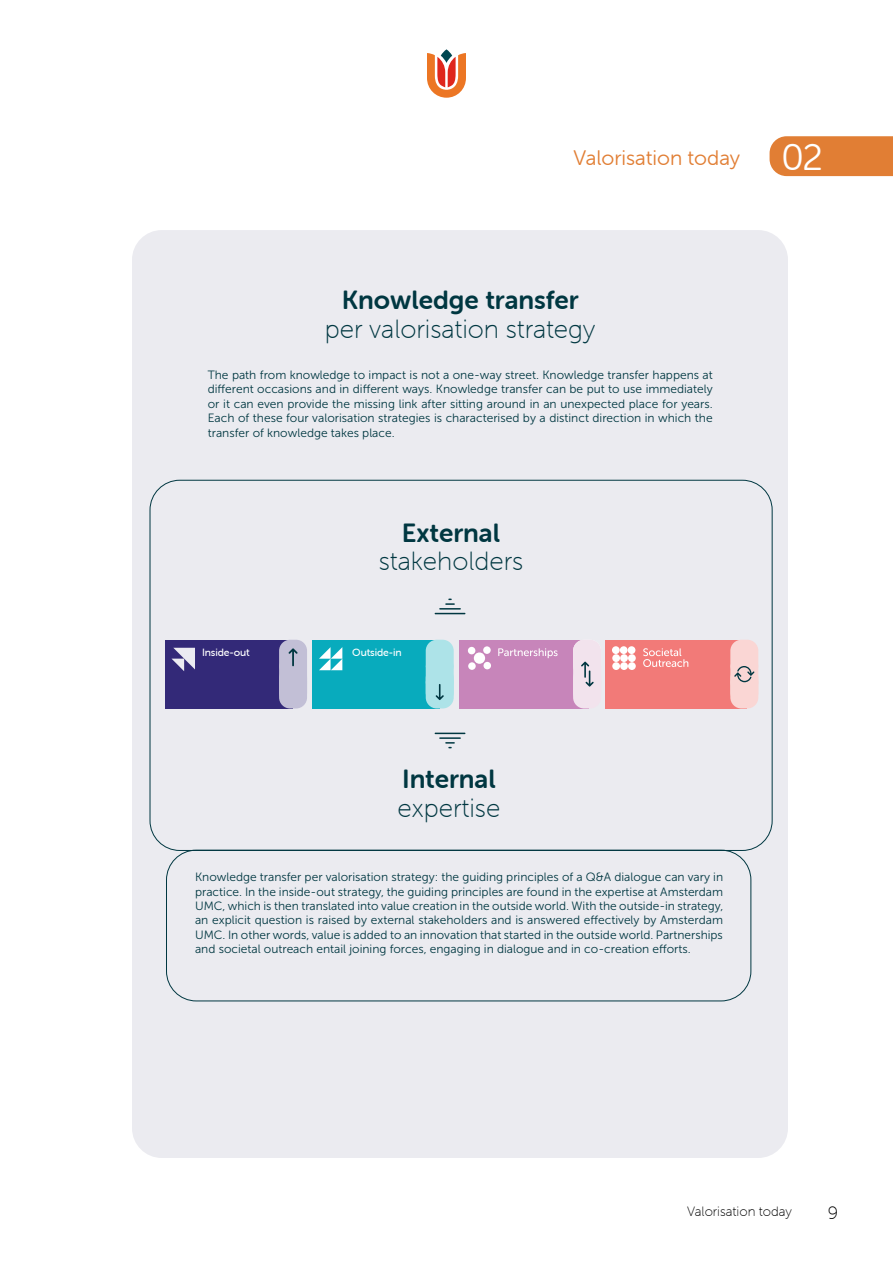
<style>
.page{position:relative;width:893px;height:1263px;background:#fff}
.page>*{position:absolute;margin:0;border:0;box-sizing:border-box;transform-origin:0 0}
.t1{font:37.2px "Museo Sans Rounded 300";color:#fff}
.t2{font:26.25px "Museo Sans Rounded 100";color:#003741}
.t3{font:26.25px "Museo Sans Rounded 700";color:#003741}
.t4{font:21px "Museo Sans Rounded 300";color:#e17e34}
.t5{font:18px "Museo Sans Rounded 100";color:#000}
.t6{font:13.5px "Museo Sans Rounded 100";color:#000}
.t7{font:12px/14.4px "Museo Sans 300";color:#003741;text-align:justify}
.t8{font:10.5px "Museo Sans Rounded 500";letter-spacing:-.01em;color:#fff}
</style>
<div class="page">
<svg style="left:427px;top:53px;width:39px;height:45px"></svg>
<svg style="left:441px;top:49px;width:11px;height:14px"></svg>
<div style="left:132px;top:230px;width:656px;height:928px;background:#ebebf0;border-radius:30px"></div>
<svg style="left:439px;top:599px;width:22px;height:10px"></svg>
<hr style="left:435px;top:613px;width:30px;height:1px;background:#003741">
<svg style="left:445px;top:742px;width:10px;height:6px"></svg>
<hr style="left:439px;top:737px;width:22px;height:2px;background:#003741">
<hr style="left:435px;top:733px;width:30px;height:1px;background:#003741">
<div style="left:166px;top:640px;width:127px;height:68px;background:#332978"></div>
<svg style="left:171px;top:648px;width:24px;height:23px"></svg>
<div style="left:312px;top:640px;width:127px;height:69px;background:#08abbd"></div>
<svg style="left:319px;top:647px;width:23px;height:23px"></svg>
<div style="left:605px;top:640px;width:141px;height:68px;background:#f27a78"></div>
<svg style="left:643px;top:648px;width:45px;height:19px"></svg>
<div style="left:612px;top:646px;width:8px;height:8px;background:#fff;border-radius:50%"></div>
<div style="left:612px;top:662px;width:8px;height:8px;background:#fff;border-radius:50%"></div>
<div style="left:612px;top:654px;width:8px;height:8px;background:#fff;border-radius:50%"></div>
<div style="left:620px;top:646px;width:8px;height:8px;background:#fff;border-radius:50%"></div>
<div style="left:620px;top:662px;width:8px;height:8px;background:#fff;border-radius:50%"></div>
<div style="left:620px;top:654px;width:8px;height:8px;background:#fff;border-radius:50%"></div>
<div style="left:628px;top:646px;width:7px;height:8px;background:#fff;border-radius:50%"></div>
<div style="left:628px;top:662px;width:8px;height:8px;background:#fff;border-radius:50%"></div>
<div style="left:628px;top:654px;width:8px;height:8px;background:#fff;border-radius:50%"></div>
<div style="left:459px;top:640px;width:130px;height:68px;background:#c785ba"></div>
<svg style="left:498px;top:648px;width:60px;height:10px"></svg>
<div style="left:468px;top:647px;width:7px;height:7px;background:#fff;border-radius:50%"></div>
<div style="left:474px;top:652px;width:11px;height:12px;background:#fff;border-radius:50%"></div>
<div style="left:483px;top:646px;width:8px;height:8px;background:#fff;border-radius:50%"></div>
<div style="left:483px;top:662px;width:8px;height:7px;background:#fff;border-radius:50%"></div>
<div style="left:468px;top:662px;width:8px;height:8px;background:#fff;border-radius:50%"></div>
<div style="left:730px;top:640px;width:28px;height:36px;background:#fad6d4;border-radius:11px"></div>
<div style="left:730px;top:656px;width:28px;height:37px;background:#fad6d4;border-radius:11px"></div>
<div style="left:730px;top:672px;width:28px;height:36px;background:#fad6d4;border-radius:11px"></div>
<div style="left:279px;top:640px;width:28px;height:36px;background:#c2bfd6;border-radius:11px"></div>
<div style="left:279px;top:656px;width:28px;height:37px;background:#c2bfd6;border-radius:11px"></div>
<div style="left:279px;top:672px;width:28px;height:36px;background:#c2bfd6;border-radius:11px"></div>
<svg style="left:734px;top:666px;width:20px;height:16px"></svg>
<div style="left:426px;top:640px;width:28px;height:36px;background:#ade3e8;border-radius:11px"></div>
<div style="left:426px;top:656px;width:28px;height:37px;background:#ade3e8;border-radius:11px"></div>
<div style="left:426px;top:672px;width:28px;height:36px;background:#ade3e8;border-radius:11px"></div>
<div style="left:573px;top:640px;width:28px;height:36px;background:#f2e3ed;border-radius:11px"></div>
<div style="left:573px;top:656px;width:28px;height:37px;background:#f2e3ed;border-radius:11px"></div>
<div style="left:573px;top:672px;width:28px;height:36px;background:#f2e3ed;border-radius:11px"></div>
<svg style="left:288px;top:648px;width:10px;height:18px"></svg>
<svg style="left:436px;top:684px;width:8px;height:16px"></svg>
<svg style="left:581px;top:662px;width:13px;height:25px"></svg>
<div style="left:769px;top:136px;width:124px;height:40px;background:#e17e34"></div>
<div style="left:166px;top:850px;width:585px;height:151px;border:1px solid #003741;border-radius:30px"></div>
<h3 class="t4" style="left:574px;top:146px;width:168px">Valorisation today</h3>
<h1 class="t1" style="left:781px;top:137px;width:43px">02</h1>
<h2 class="t3" style="left:342px;top:285px;width:238px">Knowledge transfer</h2>
<h2 class="t2" style="left:325px;top:315px;width:272px">per valorisation strategy</h2>
<p class="t7" style="left:208px;top:368px;width:506px">The path from knowledge to impact is not a one-way street. Knowledge transfer happens at different occasions and in different ways. Knowledge transfer can be put to use immediately or it can even provide the missing link after sitting around in an unexpected place for years.<br>Each of these four valorisation strategies is characterised by a distinct direction in which the transfer of knowledge takes place.</p>
<h2 class="t3" style="left:402px;top:518px;width:100px">External</h2>
<h2 class="t2" style="left:379px;top:547px;width:146px">stakeholders</h2>
<p class="t8" style="left:202px;top:646px;width:49px">Inside-out</p>
<p class="t8" style="left:352px;top:647px;width:51px">Outside-in</p>
<h2 class="t3" style="left:402px;top:765px;width:95px">Internal</h2>
<h2 class="t2" style="left:398px;top:794px;width:104px">expertise</h2>
<p class="t7" style="left:195px;top:870px;width:530px">Knowledge transfer per valorisation strategy: the guiding principles of a Q&amp;A dialogue can vary in practice. In the inside-out strategy, the guiding principles are found in the expertise at Amsterdam UMC, which is then translated into value creation in the outside world. With the outside-in strategy, an explicit question is raised by external stakeholders and is answered effectively by Amsterdam UMC. In other words, value is added to an innovation that started in the outside world. Partnerships and societal outreach entail joining forces, engaging in dialogue and in co-creation efforts.</p>
<p class="t6" style="left:687px;top:1204px;width:106px">Valorisation today</p>
<h3 class="t5" style="left:828px;top:1203px;width:12px">9</h3>
</div>
